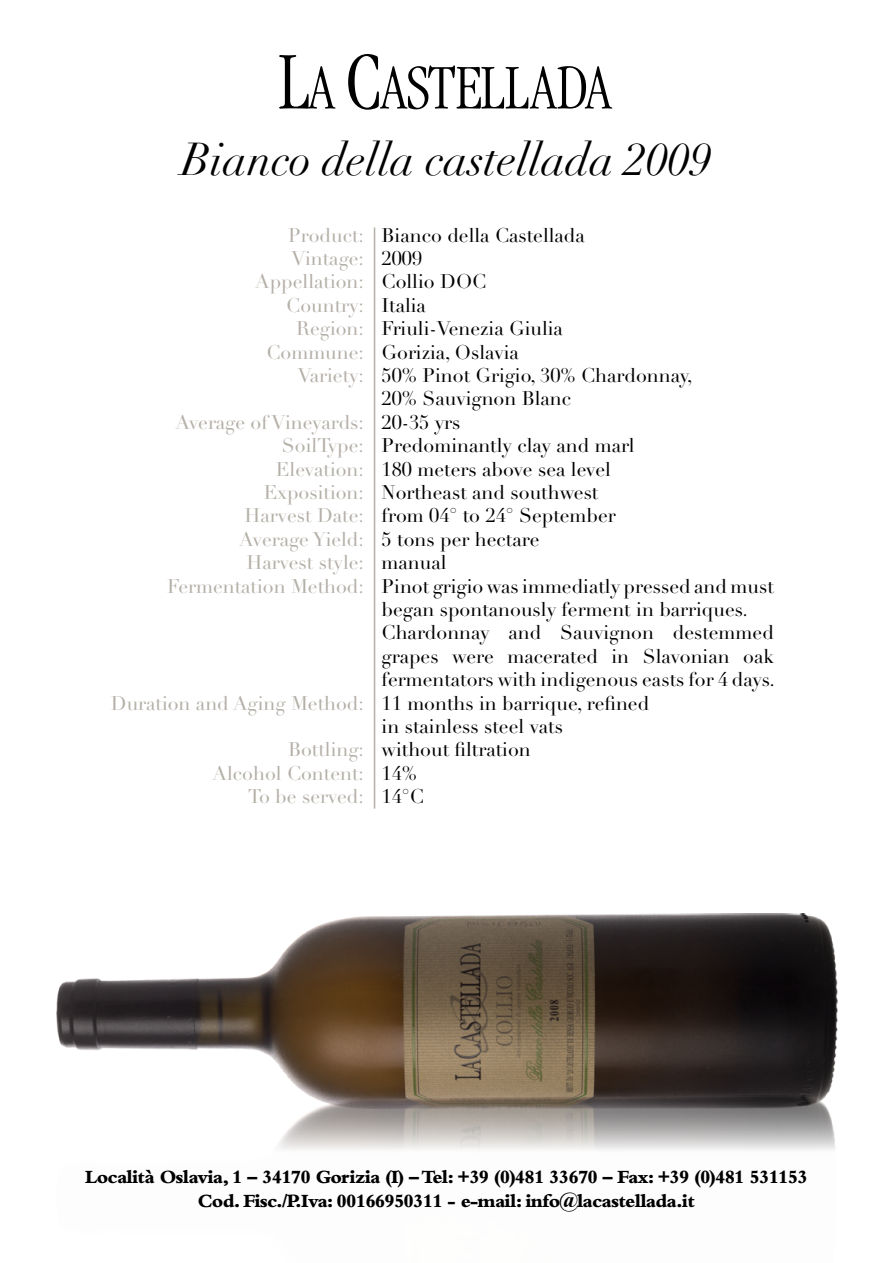
<style>
.page{position:relative;width:893px;height:1263px;background:#fff}
.page>*{position:absolute;margin:0;border:0;box-sizing:border-box;transform-origin:0 0}
.t1{font:italic 45px "Didot";color:#000}
.t2{font:19.5px/23.4px "Didot LT Std";color:#000}
.t3{font:19.5px/23.4px "Didot LT Std";color:#b4b0a8;text-align:right}
.t4{font:800 19.5px/23.4px "Bembo Std";letter-spacing:-.04em;color:#000;text-align:center}
</style>
<div class="page">
<svg style="left:279px;top:55px;width:57px;height:54px"></svg>
<svg style="left:348px;top:54px;width:264px;height:56px"></svg>
<img style="left:278px;top:1108px;width:557px;height:42px">
<img style="left:56px;top:913px;width:782px;height:195px">
<hr style="left:374px;top:227px;width:1px;height:582px;background:#b4b0a8">
<h1 class="t1" style="left:181px;top:132px;width:531px">Bianco della castellada 2009</h1>
<p class="t3" style="left:255px;top:224px;width:110px">Product:<br>Vintage:<br>Appellation:<br>Country:<br>Region:<br>Commune:<br>Variety:</p>
<p class="t3" style="left:167px;top:411px;width:198px">Average of Vineyards:<br>SoilType:<br>Elevation:<br>Exposition:<br>Harvest Date:<br>Average Yield:<br>Harvest style:<br>Fermentation Method:</p>
<p class="t3" style="left:111px;top:692px;width:255px">Duration and Aging Method:</p>
<p class="t3" style="left:213px;top:738px;width:153px">Bottling:<br>Alcohol Content:<br>To be served:</p>
<p class="t2" style="left:382px;top:224px;width:395px">Bianco della Castellada<br>2009<br>Collio DOC<br>Italia<br>Friuli-Venezia Giulia<br>Gorizia, Oslavia<br>50% Pinot Grigio, 30% Chardonnay,<br>20% Sauvignon Blanc<br>20-35 yrs<br>Predominantly clay and marl<br>180 meters above sea level<br>Northeast and southwest<br>from 04° to 24° September<br>5 tons per hectare<br>manual<br>Pinot grigio was immediatly pressed and must began spontanously ferment in barriques.<br>Chardonnay and Sauvignon destemmed grapes were macerated in Slavonian oak fermentators with indigenous easts for 4 days.<br>11 months in barrique, refined<br>in stainless steel vats<br>without filtration<br>14%<br>14°C</p>
<p class="t4" style="left:85px;top:1165px;width:724px">Località Oslavia, 1 – 34170 Gorizia (I) – Tel: +39 (0)481 33670 – Fax: +39 (0)481 531153<br>Cod. Fisc./P.Iva: 00166950311 - e-mail: info@lacastellada.it</p>
</div>
